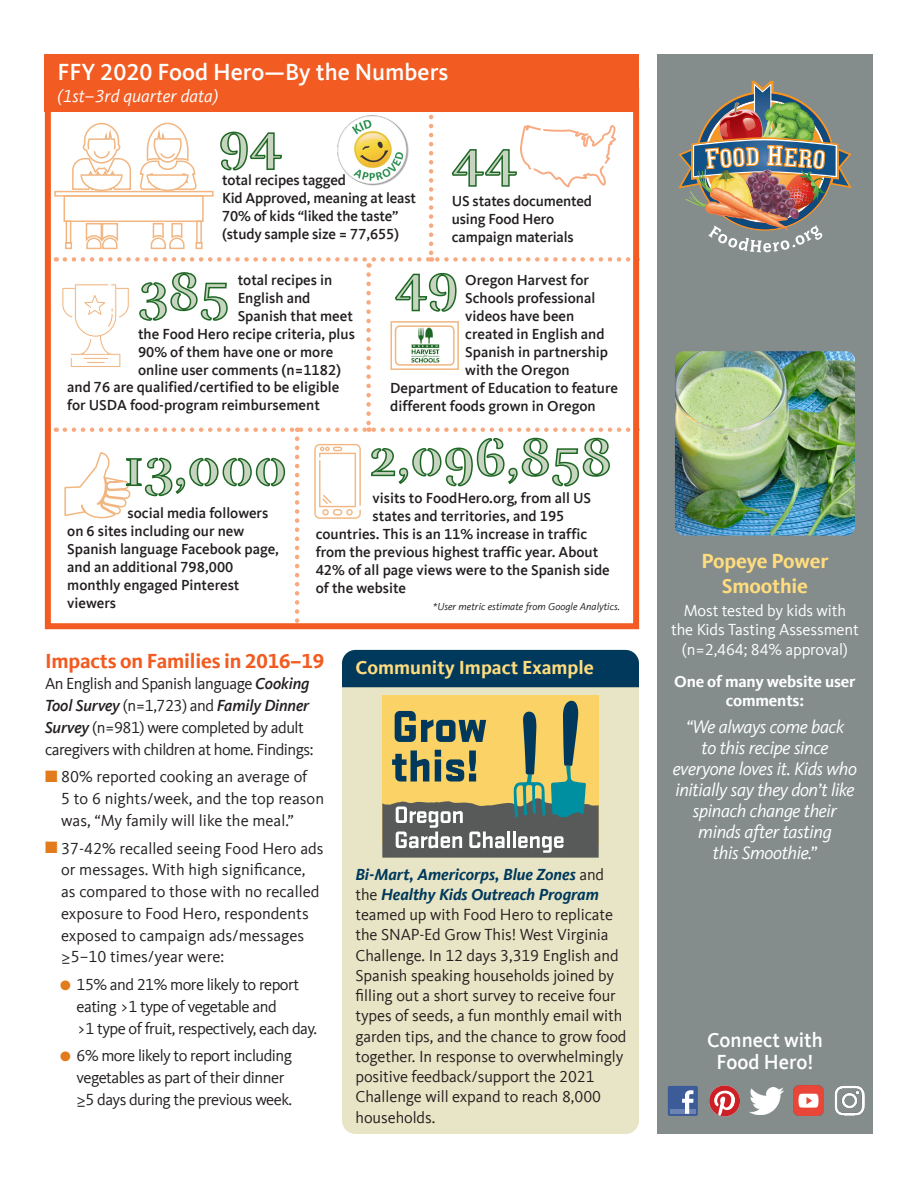
<style>
.page{position:relative;width:918px;height:1188px;background:#fff}
.page>*{position:absolute;margin:0;border:0;box-sizing:border-box;transform-origin:0 0}
.t1{font:54px "Rufina Stencil Bold";color:#c6d4c0}
.t2{font:500 24px "Kievit Offc";color:#fff}
.t3{font:700 21px "Kievit Offc";letter-spacing:-.01em;color:#f25b21}
.t4{font:500 21px "Kievit Offc";color:#fff}
.t5{font:700 21px/25.2px "Kievit Offc";letter-spacing:-.01em;color:#ffdc7e;text-align:center}
.t6{font:700 19.5px "Kievit Offc";color:#ffdc7e}
.t7{font:italic 18.75px/21px "Kievit Offc";letter-spacing:-.02em;color:#fff;text-align:center}
.t8{font:italic 18px "Kievit Offc";color:#fff}
.t9{font:16.5px/20.2px "Kievit Offc";letter-spacing:-.005em;color:#231f20}
.t10{font:16.5px/21.8px "Kievit Offc";letter-spacing:-.03em;color:#231f20}
.t11{font:16.5px/19.5px "Kievit Offc";letter-spacing:-.01em;color:#fff;text-align:center}
.t12{font:700 16.5px/18.8px "Kievit Offc";letter-spacing:-.01em;color:#fff;text-align:center}
.t13{font:500 15px/18px "Kievit Offc";color:#231f20}
.t14{font:italic 10.5px "Kievit Offc";color:#231f20}
.s1{font-weight:500;font-style:italic}
.s2{color:#e17b1b}
.s3{font-weight:700;font-style:italic;color:#00395c}
</style>
<div class="page">
<div style="left:45px;top:54px;width:594px;height:57px;background:#f25b21"></div>
<div style="left:54px;top:191px;width:160px;height:6px;border:2px solid #f1b681"></div>
<svg style="left:56px;top:111px;width:582px;height:518px"></svg>
<div style="left:342px;top:650px;width:297px;height:484px;background:#e8e5c6;border-radius:14px"></div>
<div style="left:342px;top:650px;width:297px;height:37px;background:#00395c"></div>
<div style="left:657px;top:54px;width:216px;height:1080px;background:#848c8c"></div>
<div style="left:668px;top:1086px;width:30px;height:30px;background:#3b5b99;border-radius:2px"></div>
<hr style="left:670px;top:1110px;width:26px;height:4px;background:#6d84b3">
<svg style="left:682px;top:1090px;width:12px;height:24px"></svg>
<img style="left:750px;top:1087px;width:33px;height:28px">
<img style="left:793px;top:1086px;width:30px;height:30px">
<img style="left:835px;top:1086px;width:30px;height:30px">
<svg style="left:709px;top:1085px;width:31px;height:31px"></svg>
<img style="left:338px;top:115px;width:71px;height:71px">
<img style="left:675px;top:351px;width:180px;height:185px">
<div style="left:382px;top:695px;width:217px;height:149px;background:#fbd265"></div>
<svg style="left:382px;top:700px;width:217px;height:158px"></svg>
<img style="left:678px;top:81px;width:174px;height:171px">
<p class="t2" style="left:57px;top:58px;width:393px">FFY 2020 Food Hero—By the Numbers</p>
<p class="t8" style="left:57px;top:85px;width:162px">(1st–3rd quarter data)</p>
<p class="t1" style="left:219px;top:108px;width:66px">94</p>
<p class="t13" style="left:222px;top:171px;width:195px">total recipes tagged<br>Kid Approved, meaning at least<br>70% of kids “liked the taste” (study sample size = 77,655)</p>
<p class="t1" style="left:452px;top:125px;width:68px">44</p>
<p class="t13" style="left:452px;top:192px;width:142px">US states documented using Food Hero campaign materials</p>
<p class="t1" style="left:138px;top:259px;width:93px">385</p>
<p class="t1" style="left:395px;top:250px;width:65px">49</p>
<p class="t13" style="left:465px;top:272px;width:125px">Oregon Harvest for</p>
<p class="t13" style="left:465px;top:290px;width:132px">Schools professional</p>
<p class="t13" style="left:465px;top:308px;width:111px">videos have been</p>
<p class="t13" style="left:465px;top:326px;width:141px">created in English and</p>
<p class="t13" style="left:465px;top:344px;width:144px">Spanish in partnership</p>
<p class="t13" style="left:465px;top:362px;width:106px">with the Oregon</p>
<p class="t13" style="left:390px;top:380px;width:229px">Department of Education to feature</p>
<p class="t13" style="left:390px;top:398px;width:207px">different foods grown in Oregon</p>
<p class="t13" style="left:238px;top:272px;width:96px">total recipes in</p>
<p class="t13" style="left:238px;top:290px;width:74px">English and</p>
<p class="t13" style="left:238px;top:308px;width:117px">Spanish that meet</p>
<p class="t13" style="left:138px;top:326px;width:218px">the Food Hero recipe criteria, plus</p>
<p class="t13" style="left:138px;top:344px;width:197px">90% of them have one or more</p>
<p class="t13" style="left:138px;top:362px;width:205px">online user comments (n=1182)</p>
<p class="t13" style="left:67px;top:378px;width:274px">and 76 are qualified/certified to be eligible for USDA food-program reimbursement</p>
<p class="t1" style="left:124px;top:434px;width:165px">13,000</p>
<p class="t13" style="left:67px;top:504px;width:213px;text-indent:60px">social media followers on 6 sites including our new<br>Spanish language Facebook page, and an additional 798,000 monthly engaged Pinterest viewers</p>
<p class="t1" style="left:369px;top:424px;width:245px">2,096,858</p>
<p class="t13" style="left:373px;top:489px;width:220px">visits to FoodHero.org, from all US</p>
<p class="t13" style="left:373px;top:507px;width:193px">states and territories, and 195</p>
<p class="t13" style="left:316px;top:525px;width:273px">countries. This is an 11% increase in traffic</p>
<p class="t13" style="left:316px;top:543px;width:284px">from the previous highest traffic year. About</p>
<p class="t13" style="left:316px;top:561px;width:296px">42% of all page views were to the Spanish side</p>
<p class="t13" style="left:316px;top:579px;width:92px">of the website</p>
<p class="t14" style="left:433px;top:600px;width:189px">*User metric estimate from Google Analytics.</p>
<p class="t3" style="left:45px;top:648px;width:281px">Impacts on Families in 2016–19</p>
<p class="t10" style="left:45px;top:673px;width:270px">An English and Spanish language <span class="s1">Cooking Tool Survey</span> (n=1,723) and <span class="s1">Family Dinner Survey</span> (n=981) were completed by adult caregivers with children at home. Findings:</p>
<p class="t9" style="left:61px;top:766px;width:264px;line-height:21.8px;text-indent:-16px"><span class="s2">■</span> 80% reported cooking an average of<br>5 to 6 nights/week, and the top reason was, “My family will like the meal.”</p>
<p class="t9" style="left:61px;top:838px;width:264px;line-height:21.8px;text-indent:-16px"><span class="s2">■</span> 37-42% recalled seeing Food Hero ads or messages. With high significance, as compared to those with no recalled exposure to Food Hero, respondents exposed to campaign ads/messages ≥5–10 times/year were:</p>
<p class="t10" style="left:76px;top:974px;width:242px;text-indent:-16px"><span class="s2">●</span> 15% and 21% more likely to report eating &gt;1 type of vegetable and<br>&gt;1 type of fruit, respectively, each day.</p>
<p class="t10" style="left:76px;top:1045px;width:217px;text-indent:-16px"><span class="s2">●</span> 6% more likely to report including vegetables as part of their dinner ≥5 days during the previous week.</p>
<p class="t6" style="left:356px;top:656px;width:240px">Community Impact Example</p>
<p class="t9" style="left:356px;top:864px;width:272px"><span class="s3">Bi-Mart, Americorps, Blue Zones</span> and the <span class="s3">Healthy Kids Outreach Program </span>teamed up with Food Hero to replicate the SNAP-Ed Grow This! West Virginia Challenge. In 12 days 3,319 English and Spanish speaking households joined by filling out a short survey to receive four types of seeds, a fun monthly email with garden tips, and the chance to grow food together. In response to overwhelmingly positive feedback/support the 2021<br>Challenge will expand to reach 8,000 households.</p>
<p class="t5" style="left:701px;top:549px;width:129px">Popeye Power<br>Smoothie</p>
<p class="t11" style="left:671px;top:601px;width:189px">Most tested by kids with the Kids Tasting Assessment (n=2,464; 84% approval)</p>
<p class="t12" style="left:674px;top:672px;width:183px">One of many website user comments:</p>
<p class="t7" style="left:673px;top:716px;width:186px">“We always come back<br>to this recipe since everyone loves it. Kids who initially say they don’t like spinach change their minds after tasting<br>this Smoothie.”</p>
<p class="t4" style="left:707px;top:1028px;width:117px">Connect with</p>
<p class="t4" style="left:717px;top:1050px;width:98px">Food Hero!</p>
</div>
